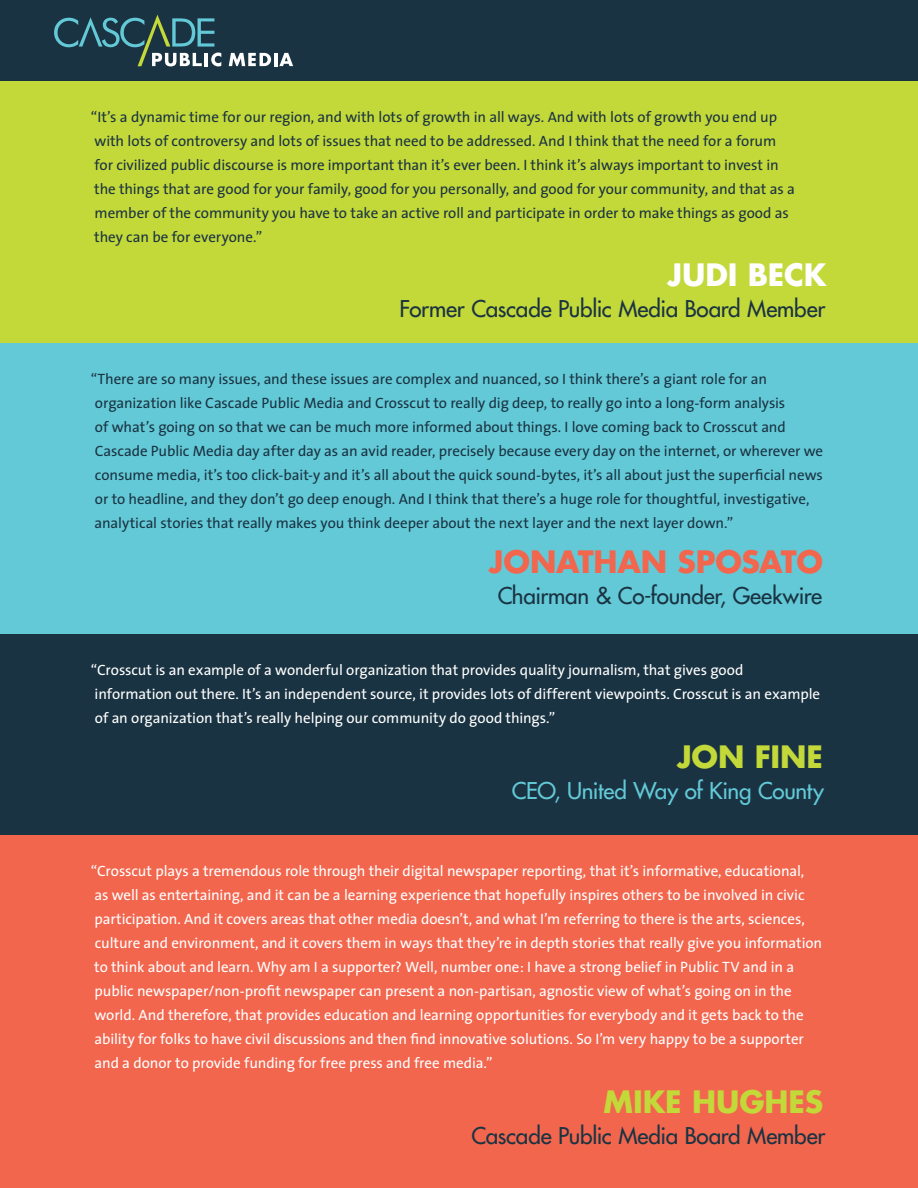
<style>
.page{position:relative;width:918px;height:1188px;background:#fff}
.page>*{position:absolute;margin:0;border:0;box-sizing:border-box;transform-origin:0 0}
.t1{font:700 30px "Futura Std";letter-spacing:-.005em;color:#c3d839}
.t2{font:700 30px "Futura Std";letter-spacing:-.005em;color:#f2664e}
.t3{font:700 30px "Futura Std";color:#fff}
.t4{font:500 22.5px "Futura Std";letter-spacing:-.01em;color:#1a3342}
.t5{font:500 22.5px "Futura Std";letter-spacing:-.015em;color:#63c9d7}
.t6{font:15px/24px "The Sans";letter-spacing:-.005em;color:#1a3342}
.t7{font:15px/24px "The Sans";letter-spacing:-.005em;color:#fff}
</style>
<div class="page">
<div style="left:0;top:343px;width:918px;height:313px;background:#63c9d7"></div>
<div style="left:0;top:81px;width:918px;height:262px;background:#c3d839"></div>
<div style="left:0;top:634px;width:918px;height:202px;background:#1a3342"></div>
<div style="left:0;top:835px;width:918px;height:353px;background:#f2664e"></div>
<div style="left:0;top:0;width:918px;height:81px;background:#1a3342"></div>
<svg style="left:229px;top:53px;width:64px;height:13px"></svg>
<svg style="left:54px;top:15px;width:167px;height:51px"></svg>
<p class="t6" style="left:91px;top:104px;width:705px">“It’s a dynamic time for our region, and with lots of growth in all ways. And with lots of growth you end up with lots of controversy and lots of issues that need to be addressed. And I think that the need for a forum for civilized public discourse is more important than it’s ever been. I think it’s always important to invest in the things that are good for your family, good for you personally, and good for your community, and that as a member of the community you have to take an active roll and participate in order to make things as good as they can be for everyone.”</p>
<h1 class="t3" style="left:668px;top:254px;width:161px">JUDI BECK</h1>
<h2 class="t4" style="left:399px;top:295px;width:428px">Former Cascade Public Media Board Member</h2>
<p class="t6" style="left:91px;top:366px;width:734px">“There are so many issues, and these issues are complex and nuanced, so I think there’s a giant role for an organization like Cascade Public Media and Crosscut to really dig deep, to really go into a long-form analysis<br>of what’s going on so that we can be much more informed about things. I love coming back to Crosscut and Cascade Public Media day after day as an avid reader, precisely because every day on the internet, or wherever we consume media, it’s too click-bait-y and it’s all about the quick sound-bytes, it’s all about just the superficial news or to headline, and they don’t go deep enough. And I think that there’s a huge role for thoughtful, investigative, analytical stories that really makes you think deeper about the next layer and the next layer down.”</p>
<h1 class="t2" style="left:489px;top:541px;width:336px">JONATHAN SPOSATO</h1>
<h2 class="t4" style="left:498px;top:582px;width:326px">Chairman &amp; Co-founder, Geekwire</h2>
<p class="t7" style="left:91px;top:658px;width:731px">“Crosscut is an example of a wonderful organization that provides quality journalism, that gives good information out there. It’s an independent source, it provides lots of different viewpoints. Crosscut is an example of an organization that’s really helping our community do good things.”</p>
<h1 class="t1" style="left:677px;top:736px;width:148px">JON FINE</h1>
<h2 class="t5" style="left:512px;top:777px;width:314px">CEO, United Way of King County</h2>
<p class="t7" style="left:91px;top:859px;width:733px">“Crosscut plays a tremendous role through their digital newspaper reporting, that it’s informative, educational,<br>as well as entertaining, and it can be a learning experience that hopefully inspires others to be involved in civic participation. And it covers areas that other media doesn’t, and what I’m referring to there is the arts, sciences, culture and environment, and it covers them in ways that they’re in depth stories that really give you information to think about and learn. Why am I a supporter? Well, number one: I have a strong belief in Public TV and in a public newspaper/non-profit newspaper can present a non-partisan, agnostic view of what’s going on in the world. And therefore, that provides education and learning opportunities for everybody and it gets back to the ability for folks to have civil discussions and then find innovative solutions. So I’m very happy to be a supporter and a donor to provide funding for free press and free media.”</p>
<h1 class="t1" style="left:604px;top:1082px;width:221px">MIKE HUGHES</h1>
<h2 class="t4" style="left:471px;top:1122px;width:356px">Cascade Public Media Board Member</h2>
</div>
